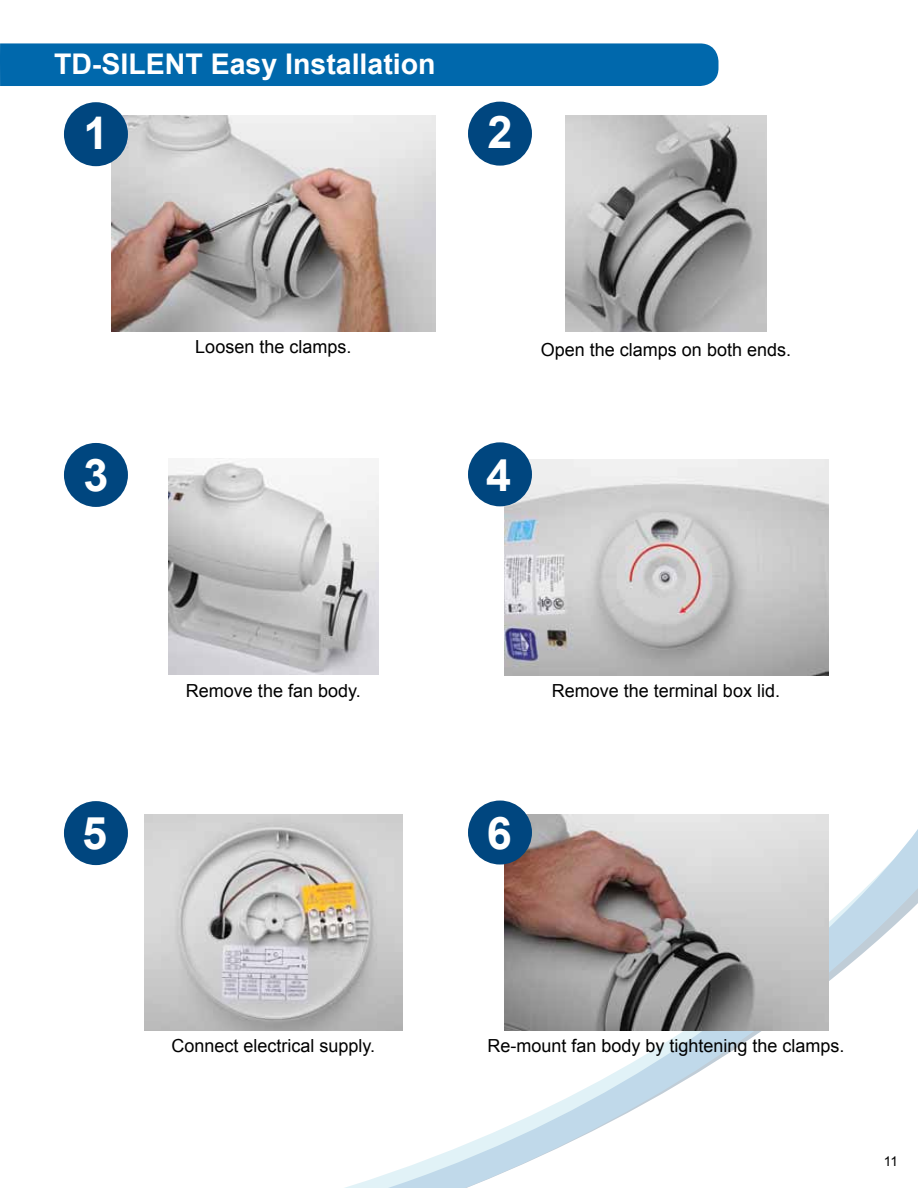
<style>
.page{position:relative;width:918px;height:1188px;background:#fff}
.page>*{position:absolute;margin:0;border:0;box-sizing:border-box;transform-origin:0 0}
.t1{font:700 45px "Arial";color:#fff}
.t2{font:700 28.5px "Arial";color:#fff}
.t3{font:18px "Arial";color:#000}
.t4{font:13.5px "Arial";color:#000}
</style>
<div class="page">
<svg style="left:102px;top:814px;width:816px;height:374px"></svg>
<img style="left:504px;top:815px;width:324px;height:216px">
<div style="left:468px;top:801px;width:64px;height:64px;background:#00467f;border-radius:50%"></div>
<div style="left:64px;top:801px;width:64px;height:64px;background:#00467f;border-radius:50%"></div>
<img style="left:504px;top:459px;width:324px;height:216px">
<div style="left:468px;top:442px;width:64px;height:64px;background:#00467f;border-radius:50%"></div>
<div style="left:64px;top:443px;width:64px;height:64px;background:#00467f;border-radius:50%"></div>
<div style="left:468px;top:102px;width:64px;height:64px;background:#00467f;border-radius:50%"></div>
<img style="left:111px;top:116px;width:324px;height:216px">
<img style="left:566px;top:116px;width:200px;height:216px">
<img style="left:169px;top:458px;width:209px;height:216px">
<img style="left:144px;top:815px;width:258px;height:216px">
<div style="left:64px;top:102px;width:64px;height:64px;background:#00467f;border-radius:50%"></div>
<div style="left:0;top:43px;width:718px;height:43px;background:#0068ac"></div>
<h2 class="t2" style="left:54px;top:45px;width:383px">TD-SILENT Easy Installation</h2>
<h1 class="t1" style="left:84px;top:103px;width:27px">1</h1>
<h1 class="t1" style="left:488px;top:102px;width:27px">2</h1>
<p class="t3" style="left:195px;top:335px;width:158px">Loosen the clamps.</p>
<p class="t3" style="left:541px;top:337px;width:252px">Open the clamps on both ends.</p>
<h1 class="t1" style="left:84px;top:445px;width:27px">3</h1>
<h1 class="t1" style="left:486px;top:445px;width:27px">4</h1>
<p class="t3" style="left:186px;top:679px;width:176px">Remove the fan body.</p>
<p class="t3" style="left:552px;top:679px;width:230px">Remove the terminal box lid.</p>
<h1 class="t1" style="left:82px;top:803px;width:27px">5</h1>
<h1 class="t1" style="left:487px;top:803px;width:27px">6</h1>
<p class="t3" style="left:171px;top:1034px;width:205px">Connect electrical supply.</p>
<p class="t3" style="left:487px;top:1034px;width:359px">Re-mount fan body by tightening the clamps.</p>
<p class="t4" style="left:884px;top:1152px;width:16px">11</p>
</div>
